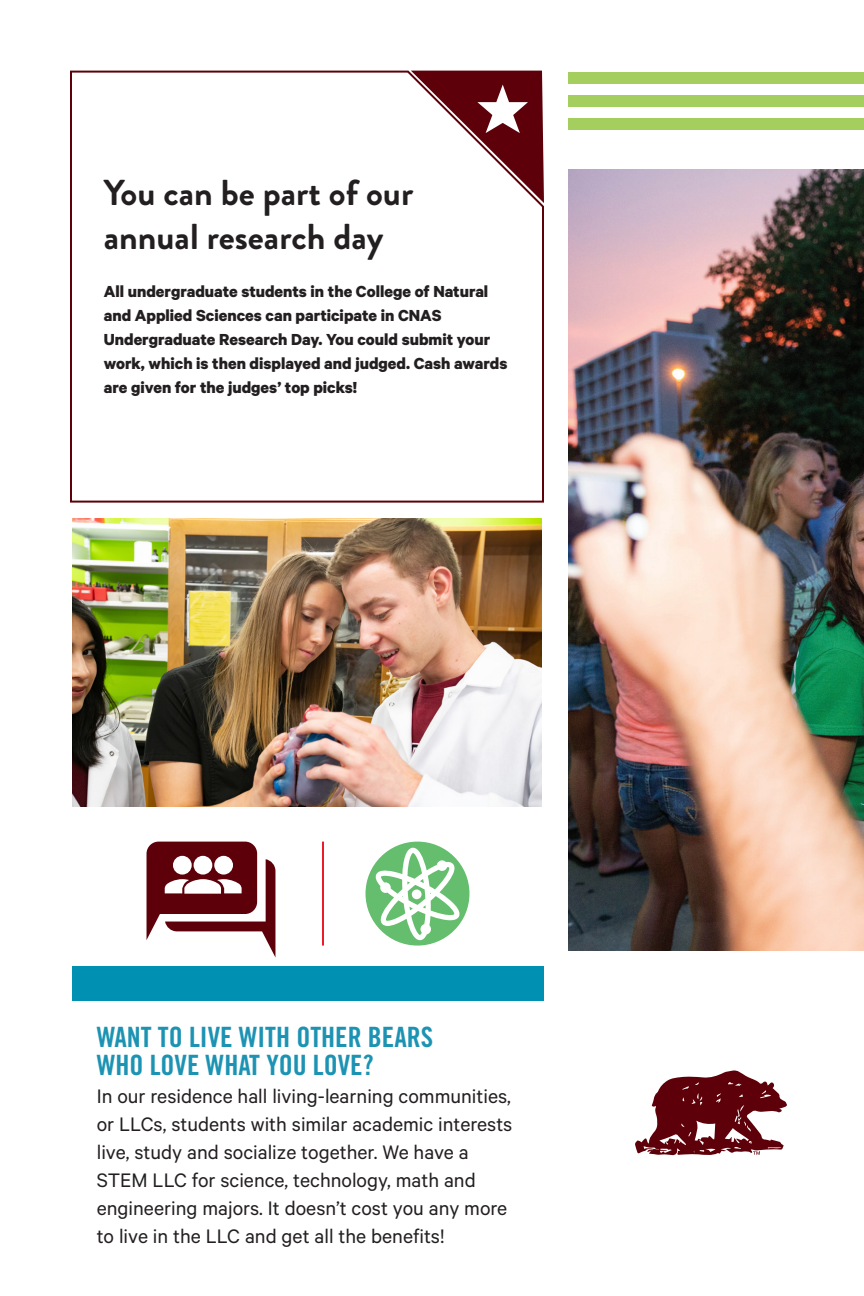
<style>
.page{position:relative;width:864px;height:1296px;background:#fff}
.page>*{position:absolute;margin:0;border:0;box-sizing:border-box;transform-origin:0 0}
.t1{font:700 36px/44px "Brandon Grotesque";color:#231f20}
.t2{font:28px/28px "Trade Gothic LT Pro Bd Cn 20";color:#1d93b3}
.t3{font:22px/28px "Calibre";color:#231f20}
.t4{font:700 18px/24px "Calibre";color:#231f20}
</style>
<div class="page">
<svg style="left:635px;top:1070px;width:152px;height:85px"></svg>
<div style="left:568px;top:118px;width:296px;height:12px;background:#a4cf5e"></div>
<div style="left:568px;top:95px;width:296px;height:12px;background:#a4cf5e"></div>
<div style="left:568px;top:72px;width:296px;height:12px;background:#a4cf5e"></div>
<img style="left:568px;top:170px;width:296px;height:780px">
<div style="left:72px;top:966px;width:472px;height:34px;background:#0091b2"></div>
<svg style="left:366px;top:842px;width:103px;height:104px"></svg>
<svg style="left:147px;top:842px;width:128px;height:115px"></svg>
<hr style="left:322px;top:842px;width:2px;height:104px;background:#ec1b2b">
<svg style="left:70px;top:70px;width:474px;height:433px"></svg>
<svg style="left:411px;top:71px;width:133px;height:132px"></svg>
<img style="left:72px;top:519px;width:470px;height:287px">
<p class="t1" style="left:104px;top:171px;width:311px">You can be part of our annual research day</p>
<p class="t4" style="left:104px;top:279px;width:405px">All undergraduate students in the College of Natural and Applied Sciences can participate in CNAS Undergraduate Research Day. You could submit your work, which is then displayed and judged. Cash awards are given for the judges’ top picks!</p>
<p class="t2" style="left:97px;top:1022px;width:338px">WANT TO LIVE WITH OTHER BEARS<br>WHO LOVE WHAT YOU LOVE?</p>
<p class="t3" style="left:97px;top:1081px;width:417px">In our residence hall living-learning communities, or LLCs, students with similar academic interests live, study and socialize together. We have a STEM LLC for science, technology, math and engineering majors. It doesn’t cost you any more to live in the LLC and get all the benefits!</p>
</div>
